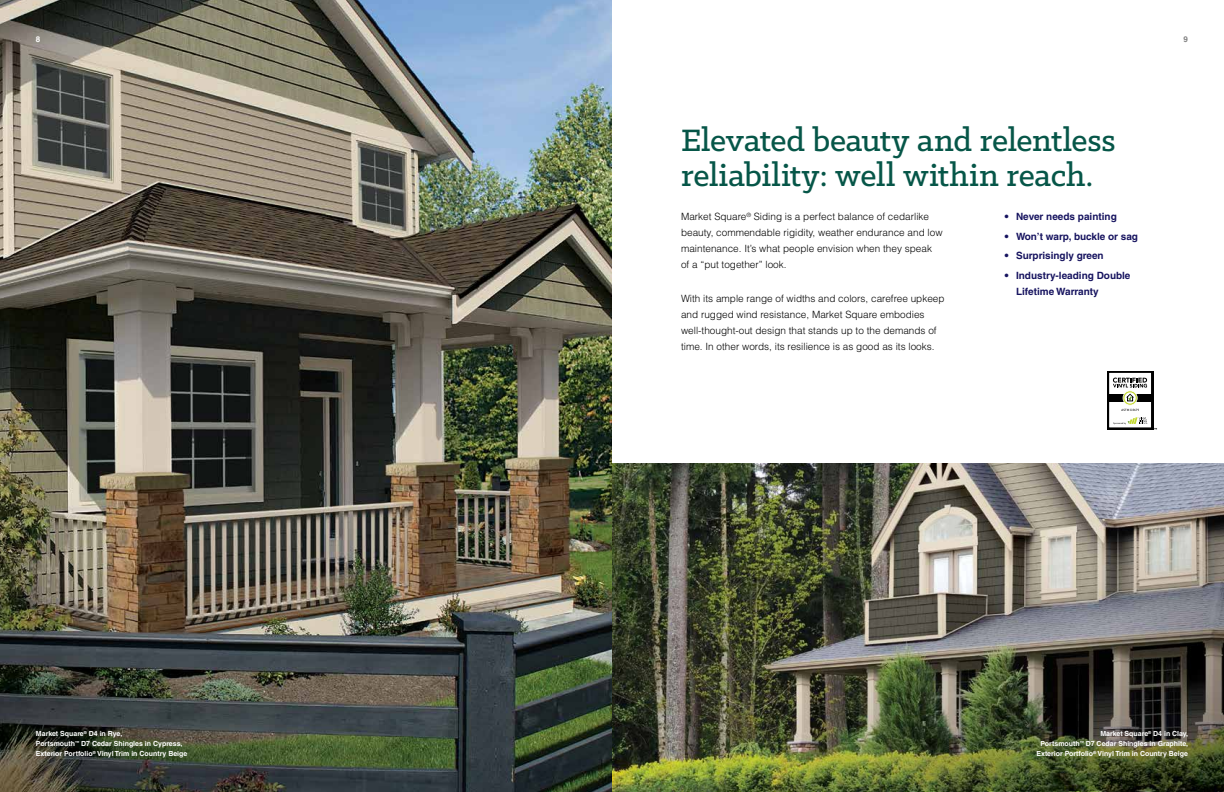
<style>
.page{position:relative;width:1224px;height:792px;background:#fff}
.page>*{position:absolute;margin:0;border:0;box-sizing:border-box;transform-origin:0 0}
.t1{font:500 35px/35px "Klinic Slab";letter-spacing:-.01em;color:#065648}
.t2{font:300 10px/16px "Helvetica LT Std";color:#000}
.t3{font:700 10px/16px "Helvetica LT Std";color:#16135f}
.t4{font:700 8px "Helvetica LT Std";color:#fff}
.t5{font:700 8px "Helvetica LT Std";color:#808080}
.t6{font:700 7px/10px "Helvetica LT Std";color:#fff;text-align:right}
.s1{font-weight:300}
</style>
<div class="page">
<img style="left:0;top:0;width:612px;height:792px">
<img style="left:612px;top:463px;width:612px;height:329px">
<div style="left:1107px;top:371px;width:46px;height:58px;background:#000"></div>
<div style="left:1109px;top:372px;width:43px;height:56px;background:#fff"></div>
<div style="left:1109px;top:372px;width:43px;height:56px;border:1px solid #000"></div>
<div style="left:1107px;top:394px;width:46px;height:8px;background:#000"></div>
<svg style="left:1113px;top:417px;width:35px;height:8px"></svg>
<svg style="left:1113px;top:378px;width:34px;height:33px"></svg>
<p class="t4" style="left:36px;top:36px;width:6px">8</p>
<p class="t6" style="left:36px;top:729px;width:153px;text-align:left">Market Square<sup>®</sup> D4 in Rye,<br>Portsmouth<sup>™</sup> D7 Cedar Shingles in Cypress,<br>Exterior Portfolio<sup>®</sup> Vinyl Trim in Country Beige</p>
<h1 class="t1" style="left:681px;top:125px;width:436px">Elevated beauty and relentless reliability: well within reach.</h1>
<p class="t2" style="left:681px;top:210px;width:263px">Market Square<sup>®</sup> Siding is a perfect balance of cedarlike beauty, commendable rigidity, weather endurance and low maintenance. It’s what people envision when they speak of a “put together” look.</p>
<p class="t2" style="left:681px;top:292px;width:265px">With its ample range of widths and colors, carefree upkeep and rugged wind resistance, Market Square embodies well-thought-out design that stands up to the demands of time. In other words, its resilience is as good as its looks.</p>
<p class="t3" style="left:1004px;top:210px;width:114px"><span class="s1">•</span> Never needs painting</p>
<p class="t3" style="left:1004px;top:229px;width:136px"><span class="s1">•</span> Won’t warp, buckle or sag</p>
<p class="t3" style="left:1004px;top:249px;width:101px"><span class="s1">•</span> Surprisingly green</p>
<p class="t3" style="left:1016px;top:268px;width:116px;text-indent:-12px"><span class="s1">•</span> Industry-leading Double<br>Lifetime Warranty</p>
<p class="t5" style="left:1184px;top:36px;width:6px">9</p>
<p class="t6" style="left:1036px;top:729px;width:153px">Market Square<sup>®</sup> D4 in Clay,<br>Portsmouth<sup>™</sup> D7 Cedar Shingles in Graphite,<br>Exterior Portfolio<sup>®</sup> Vinyl Trim in Country Beige</p>
</div>
